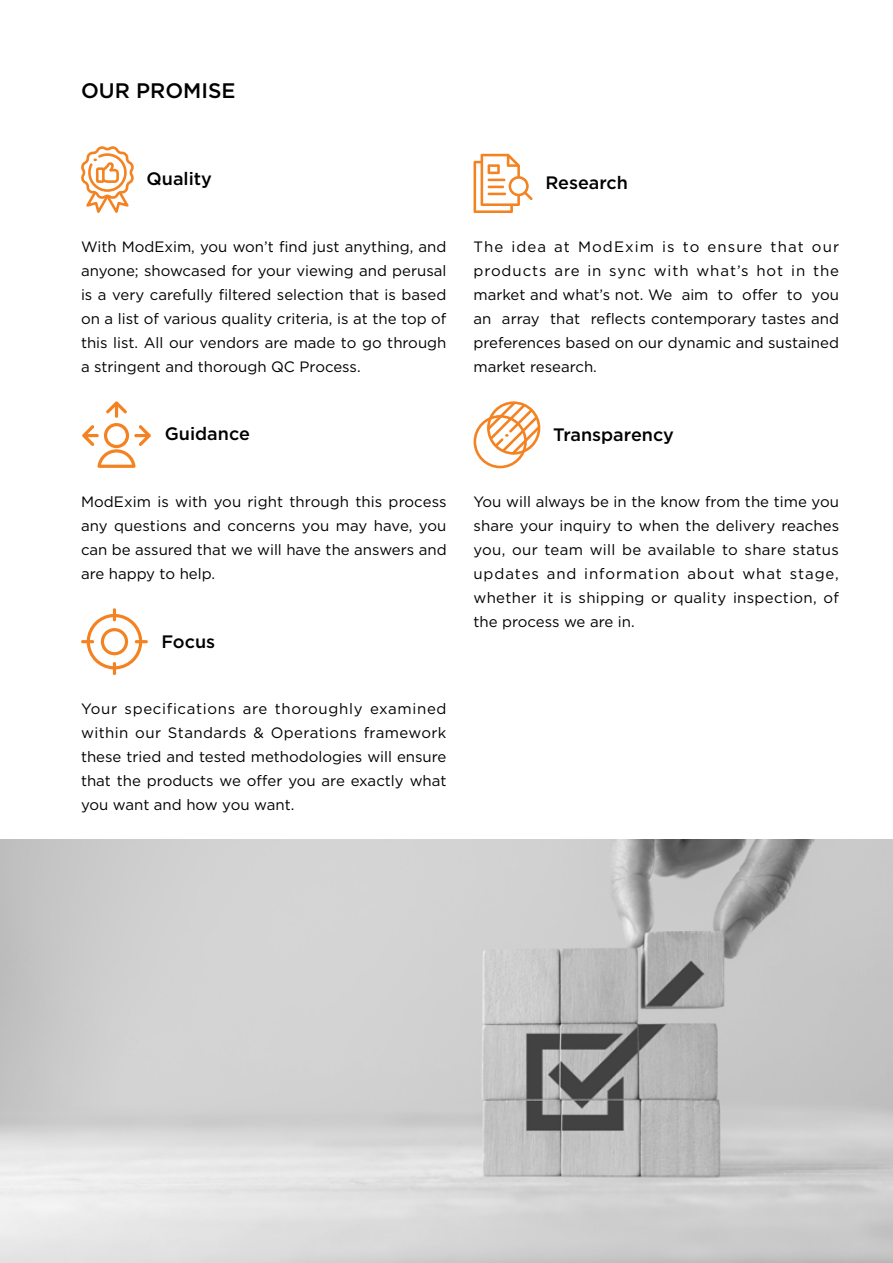
<style>
.page{position:relative;width:893px;height:1263px;background:#fff}
.page>*{position:absolute;margin:0;border:0;box-sizing:border-box;transform-origin:0 0}
.t1{font:500 21px "Gotham";color:#000}
.t2{font:500 18px "Gotham";color:#000}
.t3{font:15px/24px "Gotham";color:#000;text-align:justify}
</style>
<div class="page">
<img style="left:0;top:839px;width:893px;height:423px">
<svg style="left:81px;top:146px;width:53px;height:67px"></svg>
<svg style="left:82px;top:401px;width:69px;height:67px"></svg>
<svg style="left:81px;top:608px;width:67px;height:67px"></svg>
<svg style="left:474px;top:154px;width:59px;height:59px"></svg>
<div style="left:474px;top:415px;width:53px;height:53px;border:3px solid #f58220;border-radius:50%"></div>
<svg style="left:485px;top:401px;width:55px;height:56px"></svg>
<h1 class="t1" style="left:81px;top:77px;width:156px">OUR PROMISE</h1>
<p class="t2" style="left:147px;top:167px;width:67px">Quality</p>
<p class="t3" style="left:81px;top:234px;width:367px">With ModExim, you won’t find just anything, and anyone; showcased for your viewing and perusal is a very carefully filtered selection that is based on a list of various quality criteria, is at the top of this list. All our vendors are made to go through a stringent and thorough QC Process.</p>
<p class="t2" style="left:165px;top:422px;width:87px">Guidance</p>
<p class="t3" style="left:81px;top:489px;width:367px">ModExim is with you right through this process any questions and concerns you may have, you can be assured that we will have the answers and are happy to help.</p>
<p class="t2" style="left:161px;top:629px;width:55px">Focus</p>
<p class="t3" style="left:81px;top:696px;width:367px">Your specifications are thoroughly examined within our Standards &amp; Operations framework these tried and tested methodologies will ensure that the products we offer you are exactly what you want and how you want.</p>
<p class="t2" style="left:545px;top:171px;width:84px">Research</p>
<p class="t3" style="left:473px;top:234px;width:367px">The idea at ModExim is to ensure that our products are in sync with what’s hot in the market and what’s not. We aim to offer to you an array that reflects contemporary tastes and preferences based on our dynamic and sustained market research.</p>
<p class="t2" style="left:553px;top:423px;width:122px">Transparency</p>
<p class="t3" style="left:473px;top:490px;width:367px">You will always be in the know from the time you share your inquiry to when the delivery reaches you, our team will be available to share status updates and information about what stage, whether it is shipping or quality inspection, of the process we are in.</p>
</div>
